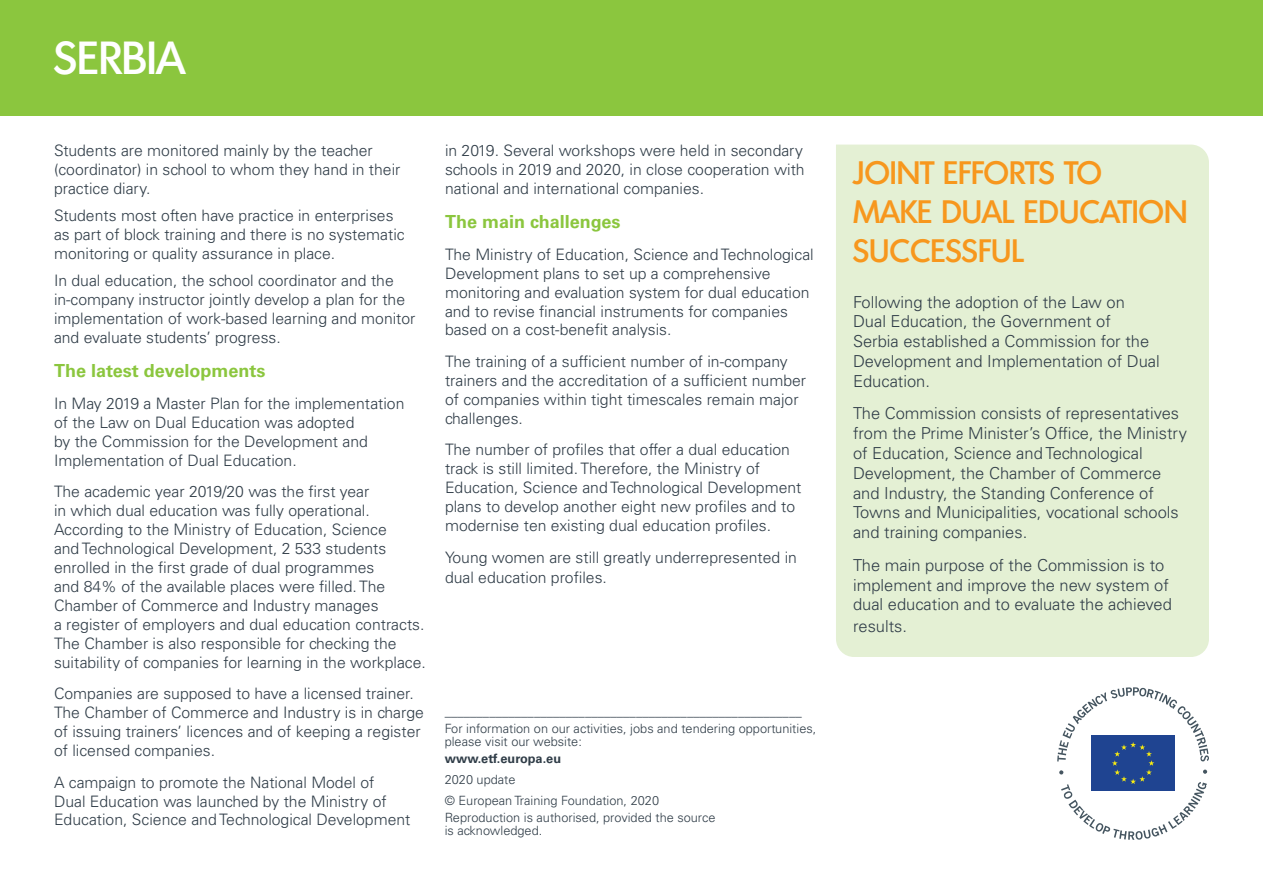
<style>
.page{position:relative;width:1263px;height:893px;background:#fff}
.page>*{position:absolute;margin:0;border:0;box-sizing:border-box;transform-origin:0 0}
.t1{font:500 45px "Montreal TS";color:#fff}
.t2{font:500 31.5px/39px "Montreal TS";color:#f7971d}
.t3{font:700 18px "Univers LT Std";color:#8bc63e}
.t4{font:300 16.5px/19.8px "Univers LT Std";color:#303d48}
.t5{font:300 15.75px/18.9px "Univers LT Std";color:#303d48}
.t6{font:300 12.75px/17px "Univers LT Std";color:#303d48}
.t7{font:700 12.75px "Univers LT Std";color:#303d48}
</style>
<div class="page">
<div style="left:836px;top:145px;width:373px;height:512px;background:#e4f0d4"></div>
<div style="left:0;top:0;width:1263px;height:116px;background:#8bc63e"></div>
<svg style="left:1057px;top:687px;width:152px;height:153px"></svg>
<h1 class="t1" style="left:54px;top:28px;width:132px">SERBIA</h1>
<p class="t5" style="left:54px;top:141px;width:348px">Students are monitored mainly by the teacher (coordinator) in school to whom they hand in their practice diary.</p>
<p class="t5" style="left:54px;top:206px;width:352px">Students most often have practice in enterprises as part of block training and there is no systematic monitoring or quality assurance in place.</p>
<p class="t5" style="left:54px;top:271px;width:363px">In dual education, the school coordinator and the in-company instructor jointly develop a plan for the implementation of work-based learning and monitor and evaluate students’ progress.</p>
<p class="t3" style="left:54px;top:361px;width:213px">The latest developments</p>
<p class="t5" style="left:54px;top:394px;width:352px">In May 2019 a Master Plan for the implementation of the Law on Dual Education was adopted<br>by the Commission for the Development and Implementation of Dual Education.</p>
<p class="t5" style="left:54px;top:482px;width:373px">The academic year 2019/20 was the first year<br>in which dual education was fully operational.<br>According to the Ministry of Education, Science<br>and Technological Development, 2 533 students enrolled in the first grade of dual programmes<br>and 84% of the available places were filled. The Chamber of Commerce and Industry manages<br>a register of employers and dual education contracts.<br>The Chamber is also responsible for checking the suitability of companies for learning in the workplace.</p>
<p class="t5" style="left:54px;top:684px;width:371px">Companies are supposed to have a licensed trainer.<br>The Chamber of Commerce and Industry is in charge of issuing trainers’ licences and of keeping a register of licensed companies.</p>
<p class="t5" style="left:54px;top:773px;width:358px">A campaign to promote the National Model of<br>Dual Education was launched by the Ministry of<br>Education, Science and Technological Development</p>
<p class="t5" style="left:445px;top:141px;width:361px;text-align:justify">in 2019. Several workshops were held in secondary schools in 2019 and 2020, in close cooperation with national and international companies.</p>
<p class="t3" style="left:445px;top:211px;width:177px">The main challenges</p>
<p class="t5" style="left:445px;top:245px;width:370px">The Ministry of Education, Science and Technological Development plans to set up a comprehensive monitoring and evaluation system for dual education and to revise financial instruments for companies based on a cost-benefit analysis.</p>
<p class="t5" style="left:445px;top:352px;width:363px">The training of a sufficient number of in-company trainers and the accreditation of a sufficient number of companies within tight timescales remain major challenges.</p>
<p class="t5" style="left:445px;top:440px;width:358px">The number of profiles that offer a dual education track is still limited. Therefore, the Ministry of Education, Science and Technological Development plans to develop another eight new profiles and to modernise ten existing dual education profiles.</p>
<p class="t5" style="left:445px;top:547px;width:353px;line-height:19.8px">Young women are still greatly underrepresented in dual education profiles.</p>
<p class="t6" style="left:445px;top:703px;width:373px">________________________________________________________<br>For information on our activities, jobs and tendering opportunities,</p>
<p class="t6" style="left:445px;top:733px;width:139px">please visit our website:</p>
<p class="t7" style="left:445px;top:751px;width:118px">www.etf.europa.eu</p>
<p class="t6" style="left:445px;top:769px;width:216px;line-height:21.3px">2020 update<br>© European Training Foundation, 2020</p>
<p class="t6" style="left:445px;top:811px;width:272px;line-height:12.8px">Reproduction is authorised, provided the source is acknowledged.</p>
<h2 class="t2" style="left:853px;top:153px;width:336px">JOINT EFFORTS TO<br>MAKE DUAL EDUCATION<br>SUCCESSFUL</h2>
<p class="t4" style="left:853px;top:292px;width:308px">Following the adoption of the Law on<br>Dual Education, the Government of<br>Serbia established a Commission for the<br>Development and Implementation of Dual<br>Education.</p>
<p class="t4" style="left:853px;top:404px;width:335px">The Commission consists of representatives from the Prime Minister’s Office, the Ministry of Education, Science and Technological Development, the Chamber of Commerce and Industry, the Standing Conference of Towns and Municipalities, vocational schools and training companies.</p>
<p class="t4" style="left:853px;top:555px;width:320px">The main purpose of the Commission is to implement and improve the new system of dual education and to evaluate the achieved</p>
<p class="t4" style="left:853px;top:616px;width:56px">results.</p>
</div>
